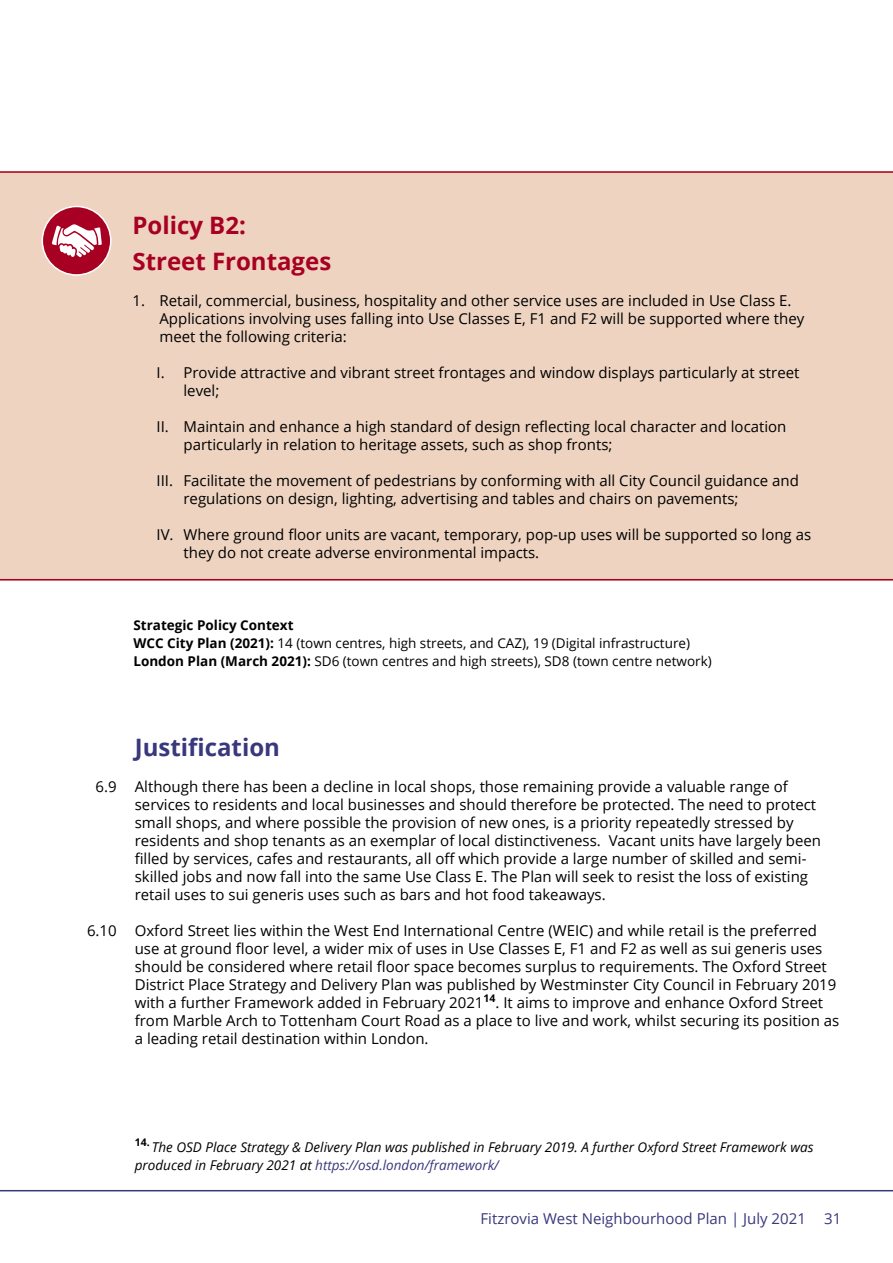
<style>
.page{position:relative;width:893px;height:1263px;background:#fff}
.page>*{position:absolute;margin:0;border:0;box-sizing:border-box;transform-origin:0 0}
.t1{font:700 24px/36px "Open Sans";color:#a80023}
.t2{font:700 24px "Open Sans";color:#39387c}
.t3{font:15px/18px "Open Sans";color:#000}
.t4{font:15px "Open Sans";color:#39387c}
.t5{font:13.5px/18px "Open Sans";color:#000}
.t6{font:italic 13.5px/18px "Open Sans";color:#000}
.s1{font-weight:700}
.s2{color:#39387c}
</style>
<div class="page">
<hr style="left:0;top:1190px;width:893px;height:1px;background:#39387c">
<div style="left:0;top:171px;width:893px;height:409px;background:#edd3c0"></div>
<hr style="left:0;top:171px;width:893px;height:2px;background:#a80023">
<hr style="left:0;top:579px;width:893px;height:1px;background:#a80023">
<div style="left:42px;top:206px;width:69px;height:69px;background:#a80023;border-radius:50%"></div>
<div style="left:42px;top:206px;width:70px;height:70px;border:2px solid #fff;border-radius:50%"></div>
<svg style="left:52px;top:224px;width:50px;height:33px"></svg>
<h1 class="t1" style="left:132px;top:207px;width:200px">Policy B2:<br>Street Frontages</h1>
<p class="t3" style="left:159px;top:291px;width:646px;text-indent:-27px">1. Retail, commercial, business, hospitality and other service uses are included in Use Class E.<br>Applications involving uses falling into Use Classes E, F1 and F2 will be supported where they meet the following criteria:</p>
<p class="t3" style="left:183px;top:363px;width:617px;text-indent:-27px">I. Provide attractive and vibrant street frontages and window displays particularly at street level;</p>
<p class="t3" style="left:183px;top:417px;width:604px;text-indent:-27px">II. Maintain and enhance a high standard of design reflecting local character and location particularly in relation to heritage assets, such as shop fronts;</p>
<p class="t3" style="left:183px;top:471px;width:617px;text-indent:-27px">III. Facilitate the movement of pedestrians by conforming with all City Council guidance and regulations on design, lighting, advertising and tables and chairs on pavements;</p>
<p class="t3" style="left:183px;top:525px;width:629px;text-indent:-27px">IV. Where ground floor units are vacant, temporary, pop-up uses will be supported so long as they do not create adverse environmental impacts.</p>
<p class="t5" style="left:133px;top:616px;width:580px"><span class="s1">Strategic Policy Context<br>WCC City Plan (2021):</span> 14 (town centres, high streets, and CAZ), 19 (Digital infrastructure)<br><span class="s1">London Plan (March 2021):</span> SD6 (town centres and high streets), SD8 (town centre network)</p>
<p class="t3" style="left:96px;top:777px;width:23px">6.9</p>
<p class="t3" style="left:87px;top:921px;width:31px">6.10</p>
<h1 class="t2" style="left:135px;top:730px;width:147px">Justification</h1>
<p class="t3" style="left:135px;top:777px;width:688px">Although there has been a decline in local shops, those remaining provide a valuable range of services to residents and local businesses and should therefore be protected. The need to protect small shops, and where possible the provision of new ones, is a priority repeatedly stressed by residents and shop tenants as an exemplar of local distinctiveness. Vacant units have largely been filled by services, cafes and restaurants, all off which provide a large number of skilled and semi&shy;skilled jobs and now fall into the same Use Class E. The Plan will seek to resist the loss of existing retail uses to sui generis uses such as bars and hot food takeaways.</p>
<p class="t3" style="left:135px;top:921px;width:706px">Oxford Street lies within the West End International Centre (WEIC) and while retail is the preferred use at ground floor level, a wider mix of uses in Use Classes E, F1 and F2 as well as sui generis uses should be considered where retail floor space becomes surplus to requirements. The Oxford Street District Place Strategy and Delivery Plan was published by Westminster City Council in February 2019 with a further Framework added in February 2021<sup>14</sup>. It aims to improve and enhance Oxford Street from Marble Arch to Tottenham Court Road as a place to live and work, whilst securing its position as a leading retail destination within London.</p>
<p class="t6" style="left:135px;top:1138px;width:680px"><sup>14.</sup> The OSD Place Strategy &amp; Delivery Plan was published in February 2019. A further Oxford Street Framework was produced in February 2021 at <span class="s2">https://osd.london/framework/</span></p>
<p class="t4" style="left:480px;top:1208px;width:362px">Fitzrovia West Neighbourhood Plan | July 2021 31</p>
</div>
